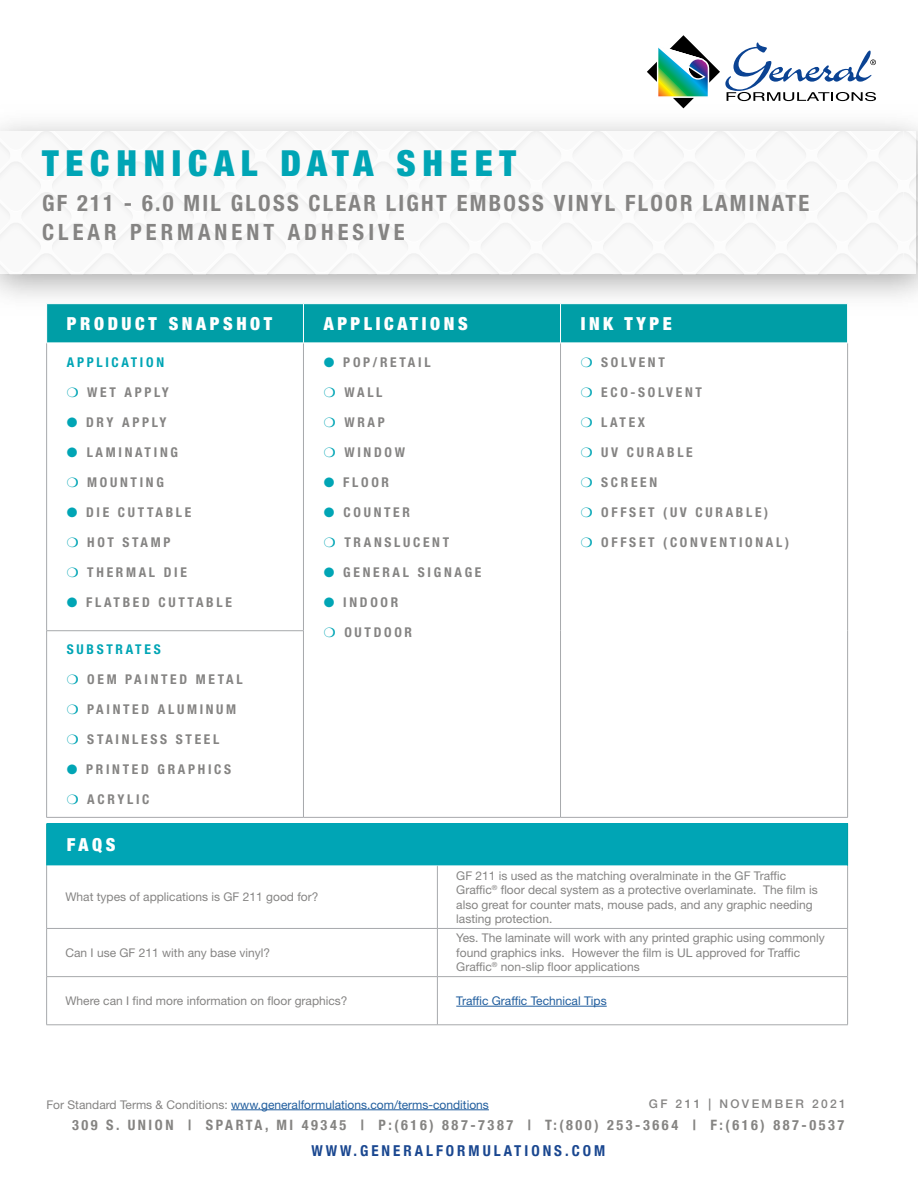
<style>
.page{position:relative;width:918px;height:1188px;background:#fff}
.page>*{position:absolute;margin:0;border:0;box-sizing:border-box;transform-origin:0 0}
.t1{font:900 condensed 36px "Helvetica Neue LT Std";letter-spacing:.19em;color:#00a5b5}
.t2{font:700 condensed 22.5px/28.5px "Helvetica Neue LT Std";letter-spacing:.1em;color:#858483}
.t3{font:900 condensed 18px "Helvetica Neue LT Std";letter-spacing:.2em;color:#fff}
.t4{font:700 condensed 15px "Helvetica Neue";letter-spacing:.2em;color:#1a4790}
.t5{font:700 condensed 14.25px "Helvetica Neue";letter-spacing:.18em;color:#858482}
.t6{font:700 condensed 13.5px "Helvetica Neue LT Std";letter-spacing:.2em;color:#858483}
.t7{font:700 condensed 13.5px "Helvetica Neue LT Std";letter-spacing:.2em;color:#00a5b5}
.t8{font:12px/14.4px "Helvetica Neue LT Std";color:#858483}
.t9{font:12px "Helvetica Neue LT Std";color:#215e9e}
.t10{font:500 12px "Helvetica Neue LT Std";letter-spacing:.2em;color:#858483}
.s1{color:#00a5b5}
.s2{color:#858483}
</style>
<div class="page">
<svg style="left:0;top:131px;width:918px;height:143px"></svg>
<svg style="left:647px;top:35px;width:229px;height:73px"></svg>
<hr style="left:231px;top:1110px;width:258px;height:1px;background:#215e9e">
<div style="left:47px;top:304px;width:800px;height:39px;background:#009ea6"></div>
<hr style="left:46px;top:343px;width:1px;height:288px;background:#a7a9ac">
<hr style="left:303px;top:343px;width:1px;height:288px;background:#a7a9ac">
<hr style="left:560px;top:343px;width:1px;height:288px;background:#a7a9ac">
<hr style="left:847px;top:343px;width:1px;height:288px;background:#a7a9ac">
<hr style="left:46px;top:630px;width:258px;height:1px;background:#a7a9ac">
<hr style="left:46px;top:631px;width:1px;height:186px;background:#a7a9ac">
<hr style="left:303px;top:631px;width:1px;height:186px;background:#a7a9ac">
<hr style="left:560px;top:631px;width:1px;height:186px;background:#a7a9ac">
<hr style="left:847px;top:631px;width:1px;height:186px;background:#a7a9ac">
<hr style="left:46px;top:817px;width:257px;height:1px;background:#a7a9ac">
<hr style="left:303px;top:817px;width:258px;height:1px;background:#a7a9ac">
<hr style="left:561px;top:817px;width:287px;height:1px;background:#a7a9ac">
<hr style="left:303px;top:304px;width:1px;height:39px;background:#fff">
<hr style="left:560px;top:304px;width:1px;height:39px;background:#fff">
<hr style="left:46px;top:343px;width:257px;height:1px;background:#fff">
<hr style="left:303px;top:343px;width:258px;height:1px;background:#fff">
<hr style="left:561px;top:343px;width:287px;height:1px;background:#fff">
<div style="left:47px;top:823px;width:801px;height:43px;background:#00a5b5"></div>
<hr style="left:437px;top:866px;width:1px;height:62px;background:#a7a9ac">
<hr style="left:46px;top:928px;width:391px;height:1px;background:#a7a9ac">
<hr style="left:437px;top:928px;width:411px;height:1px;background:#a7a9ac">
<hr style="left:437px;top:929px;width:1px;height:47px;background:#a7a9ac">
<hr style="left:46px;top:976px;width:391px;height:1px;background:#a7a9ac">
<hr style="left:437px;top:976px;width:411px;height:1px;background:#a7a9ac">
<hr style="left:437px;top:977px;width:1px;height:48px;background:#a7a9ac">
<hr style="left:46px;top:1025px;width:391px;height:1px;background:#a7a9ac">
<hr style="left:437px;top:1025px;width:411px;height:1px;background:#a7a9ac">
<hr style="left:46px;top:823px;width:1px;height:43px;background:#009ea6">
<hr style="left:847px;top:823px;width:1px;height:43px;background:#009ea6">
<hr style="left:46px;top:866px;width:1px;height:62px;background:#a7a9ac">
<hr style="left:847px;top:866px;width:1px;height:62px;background:#a7a9ac">
<hr style="left:46px;top:929px;width:1px;height:47px;background:#a7a9ac">
<hr style="left:847px;top:929px;width:1px;height:47px;background:#a7a9ac">
<hr style="left:46px;top:977px;width:1px;height:48px;background:#a7a9ac">
<hr style="left:847px;top:977px;width:1px;height:48px;background:#a7a9ac">
<hr style="left:456px;top:1006px;width:151px;height:1px;background:#215e9e">
<h1 class="t1" style="left:42px;top:141px;width:475px">TECHNICAL DATA SHEET</h1>
<h2 class="t2" style="left:42px;top:189px;width:769px">GF 211 - 6.0 MIL GLOSS CLEAR LIGHT EMBOSS VINYL FLOOR LAMINATE<br>CLEAR PERMANENT ADHESIVE</h2>
<h3 class="t3" style="left:67px;top:312px;width:207px">PRODUCT SNAPSHOT</h3>
<h3 class="t3" style="left:324px;top:312px;width:145px">APPLICATIONS</h3>
<h3 class="t3" style="left:581px;top:312px;width:92px">INK TYPE</h3>
<p class="t7" style="left:67px;top:354px;width:99px">APPLICATION</p>
<p class="t6" style="left:67px;top:384px;width:104px"><span class="s1">❍</span> WET APPLY</p>
<p class="t6" style="left:67px;top:414px;width:101px"><span class="s1">●</span> DRY APPLY</p>
<p class="t6" style="left:67px;top:444px;width:113px"><span class="s1">●</span> LAMINATING</p>
<p class="t6" style="left:67px;top:474px;width:99px"><span class="s1">❍</span> MOUNTING</p>
<p class="t6" style="left:67px;top:504px;width:126px"><span class="s1">●</span> DIE CUTTABLE</p>
<p class="t6" style="left:67px;top:534px;width:105px"><span class="s1">❍</span> HOT STAMP</p>
<p class="t6" style="left:67px;top:564px;width:122px"><span class="s1">❍</span> THERMAL DIE</p>
<p class="t6" style="left:67px;top:594px;width:167px"><span class="s1">●</span> FLATBED CUTTABLE</p>
<p class="t6" style="left:581px;top:354px;width:86px"><span class="s1">❍</span> SOLVENT</p>
<p class="t6" style="left:581px;top:384px;width:123px"><span class="s1">❍</span> ECO-SOLVENT</p>
<p class="t6" style="left:581px;top:414px;width:66px"><span class="s1">❍</span> LATEX</p>
<p class="t6" style="left:581px;top:444px;width:114px"><span class="s1">❍</span> UV CURABLE</p>
<p class="t6" style="left:581px;top:474px;width:78px"><span class="s1">❍</span> SCREEN</p>
<p class="t6" style="left:581px;top:504px;width:189px"><span class="s1">❍</span> OFFSET (UV CURABLE)</p>
<p class="t6" style="left:581px;top:534px;width:210px"><span class="s1">❍</span> OFFSET (CONVENTIONAL)</p>
<p class="t6" style="left:324px;top:354px;width:108px"><span class="s1">●</span> POP/RETAIL</p>
<p class="t6" style="left:324px;top:384px;width:60px"><span class="s1">❍</span> WALL</p>
<p class="t6" style="left:324px;top:414px;width:63px"><span class="s1">❍</span> WRAP</p>
<p class="t6" style="left:324px;top:444px;width:83px"><span class="s1">❍</span> WINDOW</p>
<p class="t6" style="left:324px;top:474px;width:67px"><span class="s1">●</span> FLOOR</p>
<p class="t6" style="left:324px;top:504px;width:88px"><span class="s1">●</span> COUNTER</p>
<p class="t6" style="left:324px;top:534px;width:127px"><span class="s1">❍</span> TRANSLUCENT</p>
<p class="t6" style="left:324px;top:564px;width:159px"><span class="s1">●</span> GENERAL SIGNAGE</p>
<p class="t6" style="left:324px;top:594px;width:76px"><span class="s1">●</span> INDOOR</p>
<p class="t6" style="left:324px;top:624px;width:90px"><span class="s1">❍</span> OUTDOOR</p>
<p class="t7" style="left:67px;top:641px;width:95px">SUBSTRATES</p>
<p class="t6" style="left:67px;top:671px;width:177px"><span class="s1">❍</span> OEM PAINTED METAL</p>
<p class="t6" style="left:67px;top:701px;width:171px"><span class="s1">❍</span> PAINTED ALUMINUM</p>
<p class="t6" style="left:67px;top:731px;width:154px"><span class="s1">❍</span> STAINLESS STEEL</p>
<p class="t6" style="left:67px;top:761px;width:166px"><span class="s1">●</span> PRINTED GRAPHICS</p>
<p class="t6" style="left:67px;top:791px;width:84px"><span class="s1">❍</span> ACRYLIC</p>
<h3 class="t3" style="left:67px;top:833px;width:50px">FAQS</h3>
<p class="t8" style="left:66px;top:890px;width:254px">What types of applications is GF 211 good for?</p>
<p class="t8" style="left:66px;top:945px;width:206px">Can I use GF 211 with any base vinyl?</p>
<p class="t8" style="left:456px;top:868px;width:363px">GF 211 is used as the matching overalminate in the GF Traffic Graffic<sup>®</sup> floor decal system as a protective overlaminate. The film is also great for counter mats, mouse pads, and any graphic needing lasting protection.</p>
<p class="t8" style="left:456px;top:931px;width:370px">Yes. The laminate will work with any printed graphic using commonly found graphics inks. However the film is UL approved for Traffic<br>Graffic<sup>®</sup> non-slip floor applications</p>
<p class="t8" style="left:66px;top:993px;width:284px">Where can I find more information on floor graphics?</p>
<p class="t9" style="left:456px;top:994px;width:152px">Traffic Graffic Technical Tips</p>
<p class="t9" style="left:46px;top:1097px;width:444px"><span class="s2">For Standard Terms &amp; Conditions:</span> www.generalformulations.com/terms-conditions</p>
<p class="t10" style="left:649px;top:1097px;width:199px">GF 211 | NOVEMBER 2021</p>
<p class="t5" style="left:72px;top:1113px;width:774px">309 S. UNION | SPARTA, MI 49345 | P:(616) 887-7387 | T:(800) 253-3664 | F:(616) 887-0537</p>
<p class="t4" style="left:311px;top:1138px;width:295px">WWW.GENERALFORMULATIONS.COM</p>
</div>
